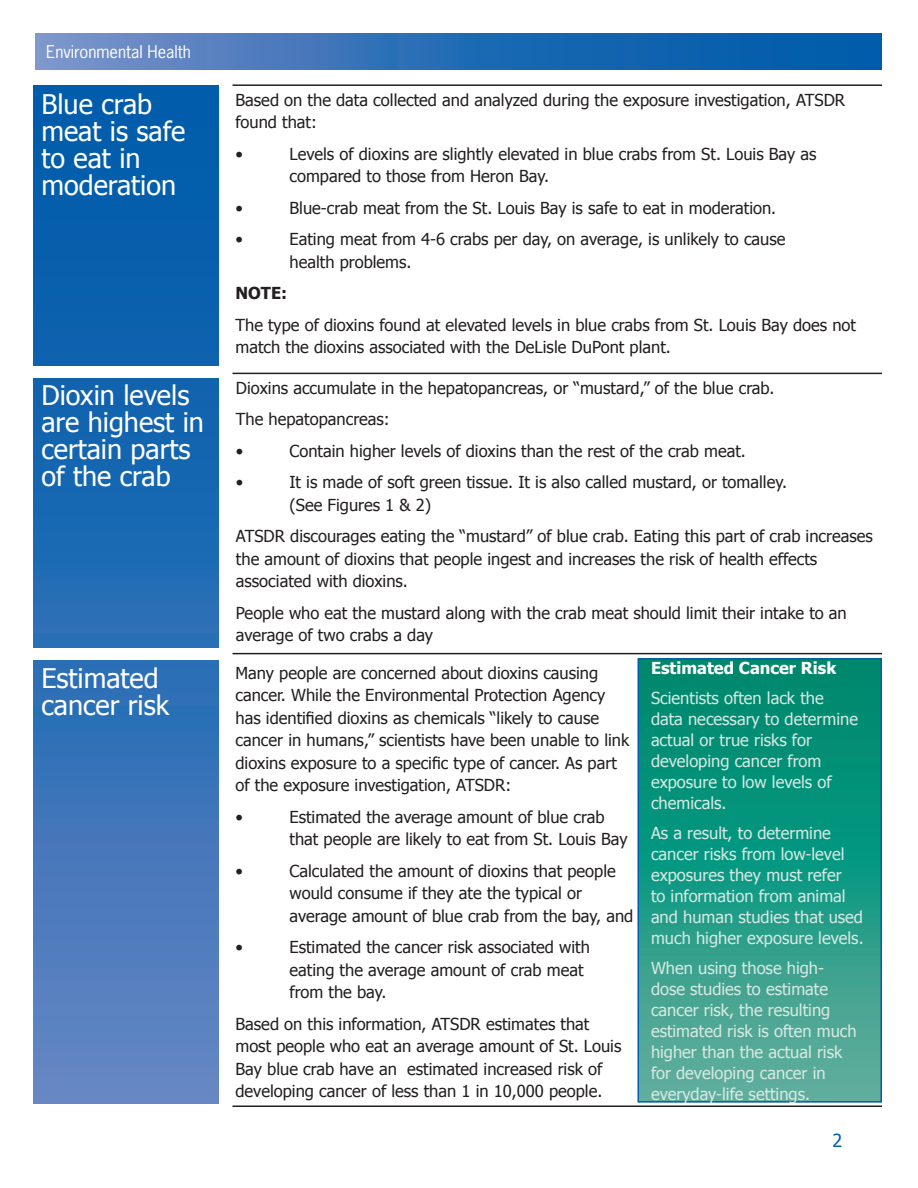
<style>
.page{position:relative;width:918px;height:1188px;background:#fff}
.page>*{position:absolute;margin:0;border:0;box-sizing:border-box;transform-origin:0 0}
.t1{font:27px/27px "Tahoma";color:#fff}
.t2{font:18px "Tahoma";color:#015dab}
.t3{font:16.5px/22.5px "Tahoma";color:#231f20}
.t4{font:16.5px/21px "Tahoma";color:#d6e9e4}
.t5{font:16.5px "News Gothic Std";color:#fff}
.t6{font:700 16.5px "Tahoma";color:#231f20}
.s1{font-weight:700;color:#fff}
</style>
<div class="page">
<hr style="left:232px;top:84px;width:650px;height:2px;background:#231f20">
<hr style="left:232px;top:373px;width:650px;height:1px;background:#231f20">
<hr style="left:232px;top:653px;width:650px;height:1px;background:#231f20">
<hr style="left:232px;top:1105px;width:650px;height:2px;background:#231f20">
<svg style="left:36px;top:33px;width:846px;height:36px;background:#2f70b6"></svg>
<div style="left:34px;top:86px;width:185px;height:280px;background:#065eac"></div>
<div style="left:34px;top:378px;width:185px;height:270px;background:linear-gradient(to bottom,#0c61ae,#2a70b7)"></div>
<div style="left:34px;top:660px;width:185px;height:444px;background:linear-gradient(to bottom,#276cb4,#6987c3)"></div>
<svg style="left:641px;top:661px;width:238px;height:439px;background:#209983"></svg>
<div style="left:638px;top:658px;width:244px;height:445px;border:2px solid #015dab"></div>
<p class="t5" style="left:46px;top:41px;width:146px">Environmental Health</p>
<h2 class="t1" style="left:41px;top:89px;width:145px">Blue crab meat is safe to eat in moderation</h2>
<p class="t1" style="left:41px;top:380px;width:164px">Dioxin levels are highest in certain parts of the crab</p>
<p class="t1" style="left:41px;top:663px;width:129px">Estimated cancer risk</p>
<p class="t3" style="left:236px;top:88px;width:611px">Based on the data collected and analyzed during the exposure investigation, ATSDR found that:</p>
<p class="t3" style="left:236px;top:142px;width:9px">•</p>
<p class="t3" style="left:290px;top:142px;width:529px">Levels of dioxins are slightly elevated in blue crabs from St. Louis Bay as compared to those from Heron Bay.</p>
<p class="t3" style="left:236px;top:196px;width:9px">•</p>
<p class="t3" style="left:290px;top:196px;width:488px">Blue-crab meat from the St. Louis Bay is safe to eat in moderation.</p>
<p class="t3" style="left:236px;top:227px;width:9px">•</p>
<p class="t3" style="left:290px;top:227px;width:498px">Eating meat from 4-6 crabs per day, on average, is unlikely to cause health problems.</p>
<h4 class="t6" style="left:236px;top:282px;width:53px">NOTE:</h4>
<p class="t3" style="left:236px;top:313px;width:622px">The type of dioxins found at elevated levels in blue crabs from St. Louis Bay does not match the dioxins associated with the DeLisle DuPont plant.</p>
<p class="t3" style="left:236px;top:371px;width:540px;line-height:31.5px">Dioxins accumulate in the hepatopancreas, or “mustard,” of the blue crab.<br>The hepatopancreas:</p>
<p class="t3" style="left:236px;top:439px;width:9px">•</p>
<p class="t3" style="left:289px;top:439px;width:458px">Contain higher levels of dioxins than the rest of the crab meat.</p>
<p class="t3" style="left:236px;top:470px;width:9px">•</p>
<p class="t3" style="left:289px;top:470px;width:499px">It is made of soft green tissue. It is also called mustard, or tomalley. (See Figures 1 &amp; 2)</p>
<p class="t3" style="left:236px;top:524px;width:638px">ATSDR discourages eating the “mustard” of blue crab. Eating this part of crab increases the amount of dioxins that people ingest and increases the risk of health effects associated with dioxins.</p>
<p class="t3" style="left:236px;top:601px;width:612px">People who eat the mustard along with the crab meat should limit their intake to an average of two crabs a day</p>
<p class="t3" style="left:236px;top:661px;width:395px">Many people are concerned about dioxins causing cancer. While the Environmental Protection Agency has identified dioxins as chemicals “likely to cause cancer in humans,” scientists have been unable to link dioxins exposure to a specific type of cancer. As part of the exposure investigation, ATSDR:</p>
<p class="t3" style="left:236px;top:805px;width:9px">•</p>
<p class="t3" style="left:290px;top:805px;width:340px">Estimated the average amount of blue crab that people are likely to eat from St. Louis Bay</p>
<p class="t3" style="left:236px;top:859px;width:9px">•</p>
<p class="t3" style="left:290px;top:859px;width:345px">Calculated the amount of dioxins that people would consume if they ate the typical or average amount of blue crab from the bay, and</p>
<p class="t3" style="left:236px;top:935px;width:9px">•</p>
<p class="t3" style="left:290px;top:935px;width:302px">Estimated the cancer risk associated with eating the average amount of crab meat from the bay.</p>
<p class="t3" style="left:236px;top:1012px;width:387px">Based on this information, ATSDR estimates that most people who eat an average amount of St. Louis Bay blue crab have an estimated increased risk of developing cancer of less than 1 in 10,000 people.</p>
<p class="t4" style="left:651px;top:652px;width:187px;line-height:30px"><span class="s1">Estimated Cancer Risk<br></span>Scientists often lack the</p>
<p class="t4" style="left:651px;top:707px;width:209px">data necessary to determine actual or true risks for developing cancer from exposure to low levels of chemicals.</p>
<p class="t4" style="left:651px;top:821px;width:214px">As a result, to determine cancer risks from low-level exposures they must refer<br>to information from animal and human studies that used much higher exposure levels.</p>
<p class="t4" style="left:651px;top:956px;width:207px">When using those high&shy;dose studies to estimate cancer risk, the resulting estimated risk is often much higher than the actual risk for developing cancer in everyday-life settings.</p>
<p class="t2" style="left:833px;top:1128px;width:11px">2</p>
</div>
